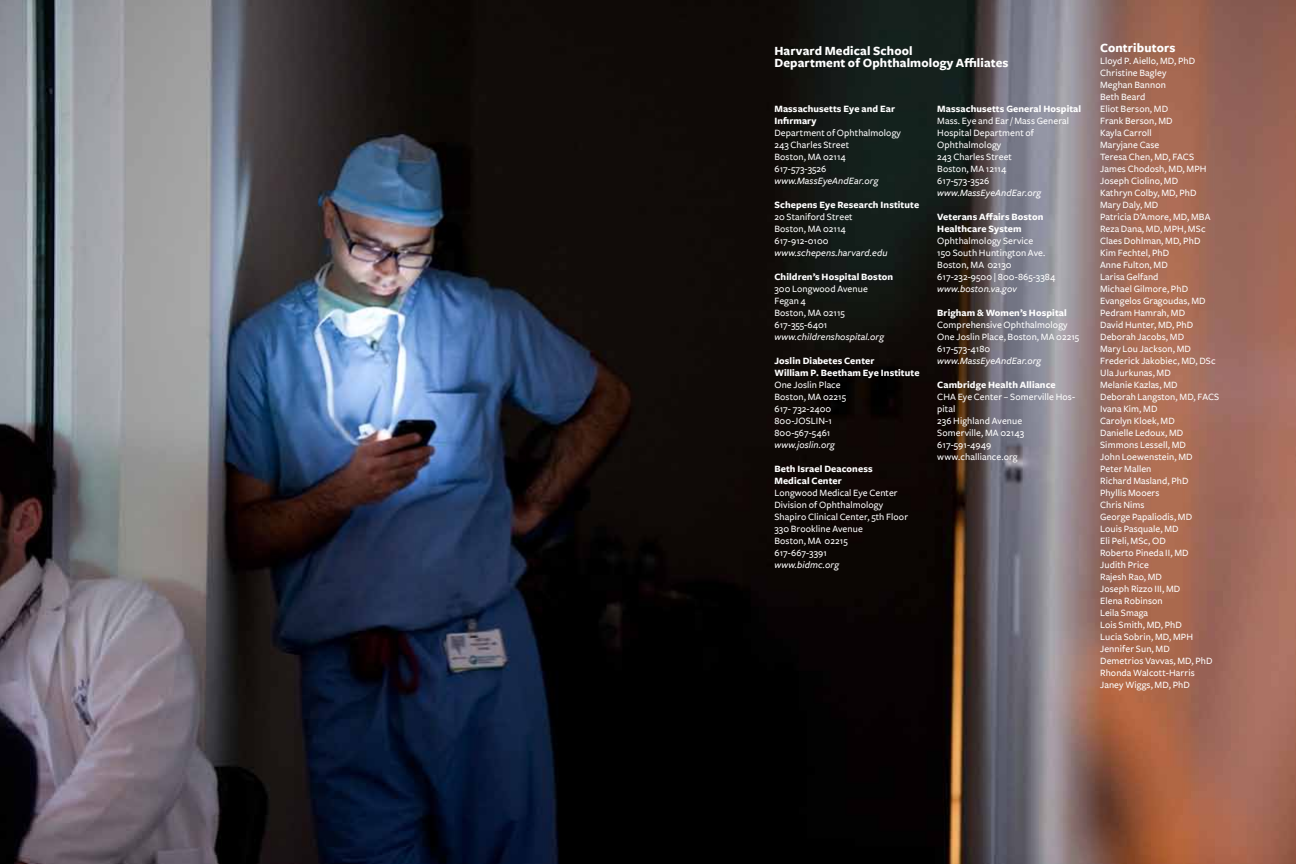
<style>
.page{position:relative;width:1296px;height:864px;background:#fff}
.page>*{position:absolute;margin:0;border:0;box-sizing:border-box;transform-origin:0 0}
.t1{font:700 13px/12px "Freight Sans";letter-spacing:.01em;color:#fff}
.t2{font:500 10px/12px "Freight Sans";letter-spacing:.01em;color:#fff}
.t3{font:700 10px/12px "Freight Sans";letter-spacing:.01em;color:#fff}
.t4{font:italic 500 10px "Freight Sans";letter-spacing:.01em;color:#fff}
</style>
<div class="page">
<img style="left:0;top:0;width:1296px;height:864px">
<h1 class="t1" style="left:774px;top:46px;width:236px">Harvard Medical School<br>Department of Ophthalmology Affiliates</h1>
<p class="t3" style="left:774px;top:103px;width:122px">Massachusetts Eye and Ear<br>Infirmary</p>
<p class="t2" style="left:774px;top:127px;width:128px">Department of Ophthalmology<br>243 Charles Street<br>Boston, MA 02114<br>617-573-3526</p>
<p class="t4" style="left:774px;top:175px;width:106px">www.MassEyeAndEar.org</p>
<p class="t3" style="left:774px;top:199px;width:146px">Schepens Eye Research Institute</p>
<p class="t2" style="left:774px;top:211px;width:80px">20 Staniford Street<br>Boston, MA 02114<br>617-912-0100</p>
<p class="t4" style="left:774px;top:247px;width:115px">www.schepens.harvard.edu</p>
<p class="t3" style="left:774px;top:271px;width:120px">Children’s Hospital Boston</p>
<p class="t2" style="left:774px;top:283px;width:95px">300 Longwood Avenue<br>Fegan 4<br>Boston, MA 02115<br>617-355-6401</p>
<p class="t4" style="left:774px;top:331px;width:111px">www.childrenshospital.org</p>
<p class="t3" style="left:774px;top:355px;width:147px">Joslin Diabetes Center<br>William P. Beetham Eye Institute</p>
<p class="t2" style="left:774px;top:379px;width:73px">One Joslin Place<br>Boston, MA 02215<br>617- 732-2400<br>800-JOSLIN-1<br>800-567-5461</p>
<p class="t4" style="left:774px;top:439px;width:62px">www.joslin.org</p>
<p class="t3" style="left:774px;top:463px;width:100px">Beth Israel Deaconess<br>Medical Center</p>
<p class="t2" style="left:774px;top:487px;width:135px">Longwood Medical Eye Center<br>Division of Ophthalmology<br>Shapiro Clinical Center, 5th Floor<br>330 Brookline Avenue<br>Boston, MA 02215<br>617-667-3391</p>
<p class="t4" style="left:774px;top:559px;width:66px">www.bidmc.org</p>
<p class="t3" style="left:937px;top:103px;width:145px">Massachusetts General Hospital</p>
<p class="t2" style="left:937px;top:115px;width:133px">Mass. Eye and Ear / Mass General<br>Hospital Department of<br>Ophthalmology<br>243 Charles Street<br>Boston, MA 12114<br>617-573-3526</p>
<p class="t4" style="left:937px;top:187px;width:106px">www.MassEyeAndEar.org</p>
<p class="t3" style="left:937px;top:211px;width:108px">Veterans Affairs Boston<br>Healthcare System</p>
<p class="t2" style="left:937px;top:235px;width:120px">Ophthalmology Service<br>150 South Huntington Ave.<br>Boston, MA 02130<br>617-232-9500 | 800-865-3384</p>
<p class="t4" style="left:937px;top:283px;width:81px">www.boston.va.gov</p>
<p class="t3" style="left:937px;top:307px;width:131px">Brigham &amp; Women’s Hospital</p>
<p class="t2" style="left:937px;top:319px;width:143px">Comprehensive Ophthalmology<br>One Joslin Place, Boston, MA 02215<br>617-573-4180</p>
<p class="t4" style="left:937px;top:355px;width:106px">www.MassEyeAndEar.org</p>
<p class="t3" style="left:937px;top:379px;width:120px">Cambridge Health Alliance</p>
<p class="t2" style="left:937px;top:391px;width:139px">CHA Eye Center – Somerville Hos&shy;pital<br>236 Highland Avenue<br>Somerville, MA 02143<br>617-591-4949<br>www.challiance.org</p>
<h1 class="t1" style="left:1100px;top:42px;width:77px">Contributors</h1>
<p class="t2" style="left:1100px;top:55px;width:121px">Lloyd P. Aiello, MD, PhD<br>Christine Bagley<br>Meghan Bannon<br>Beth Beard<br>Eliot Berson, MD<br>Frank Berson, MD<br>Kayla Carroll<br>Maryjane Case<br>Teresa Chen, MD, FACS<br>James Chodosh, MD, MPH<br>Joseph Ciolino, MD<br>Kathryn Colby, MD, PhD<br>Mary Daly, MD<br>Patricia D’Amore, MD, MBA<br>Reza Dana, MD, MPH, MSc<br>Claes Dohlman, MD, PhD<br>Kim Fechtel, PhD<br>Anne Fulton, MD<br>Larisa Gelfand<br>Michael Gilmore, PhD<br>Evangelos Gragoudas, MD<br>Pedram Hamrah, MD<br>David Hunter, MD, PhD<br>Deborah Jacobs, MD<br>Mary Lou Jackson, MD<br>Frederick Jakobiec, MD, DSc<br>Ula Jurkunas, MD<br>Melanie Kazlas, MD<br>Deborah Langston, MD, FACS<br>Ivana Kim, MD<br>Carolyn Kloek, MD<br>Danielle Ledoux, MD<br>Simmons Lessell, MD<br>John Loewenstein, MD<br>Peter Mallen<br>Richard Masland, PhD<br>Phyllis Mooers<br>Chris Nims<br>George Papaliodis, MD<br>Louis Pasquale, MD<br>Eli Peli, MSc, OD<br>Roberto Pineda II, MD<br>Judith Price<br>Rajesh Rao, MD<br>Joseph Rizzo III, MD<br>Elena Robinson<br>Leila Smaga<br>Lois Smith, MD, PhD<br>Lucia Sobrin, MD, MPH<br>Jennifer Sun, MD<br>Demetrios Vavvas, MD, PhD<br>Rhonda Walcott-Harris<br>Janey Wiggs, MD, PhD</p>
</div>
